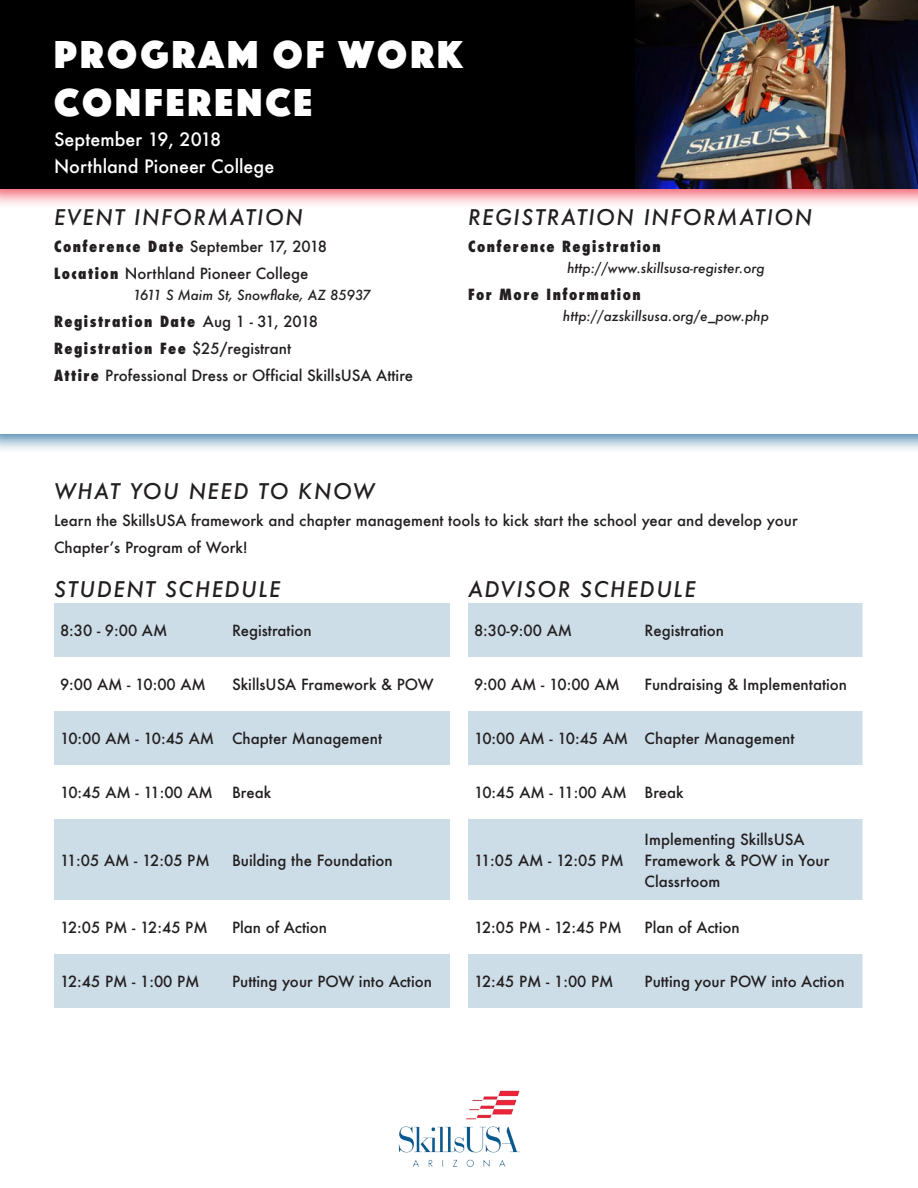
<style>
.page{position:relative;width:918px;height:1188px;background:#fff}
.page>*{position:absolute;margin:0;border:0;box-sizing:border-box;transform-origin:0 0}
.t1{font:40.5px "Phosphate Solid";letter-spacing:.08em;color:#fff}
.t2{font:italic 500 21px "Futura";letter-spacing:.08em;color:#231f20}
.t3{font:500 18px "Futura";color:#fff}
.Body{font:500 15px/21px "Futura";color:#231f20}
.Body-2{font:800 condensed 15px "Futura";letter-spacing:.1em;color:#231f20}
.Subnote{font:italic 500 13.5px "Futura";color:#231f20}
.s1{font-weight:800;font-stretch:condensed}
.s2{font-weight:500;font-stretch:normal}
</style>
<div class="page">
<img style="left:398px;top:1090px;width:122px;height:77px">
<div style="left:0;top:179px;width:918px;height:275px;background:#00538c;opacity:.75"></div>
<div style="left:0;top:189px;width:918px;height:244px;background:#fff"></div>
<div style="left:0;top:0;width:918px;height:210px;background:#ee1b2c;opacity:.75"></div>
<div style="left:0;top:0;width:918px;height:189px;background:#000"></div>
<img style="left:674px;top:0;width:244px;height:189px">
<svg style="left:635px;top:0;width:39px;height:189px"></svg>
<svg style="left:54px;top:603px;width:396px;height:405px;fill:#ccdde8"></svg>
<svg style="left:468px;top:603px;width:394px;height:405px;fill:#ccdde8"></svg>
<p class="t1" style="left:54px;top:25px;width:411px">PROGRAM OF WORK</p>
<p class="t1" style="left:54px;top:73px;width:260px">CONFERENCE</p>
<p class="t3" style="left:54px;top:127px;width:169px">September 19, 2018</p>
<p class="t3" style="left:54px;top:154px;width:222px">Northland Pioneer College</p>
<p class="t2" style="left:54px;top:203px;width:250px">EVENT INFORMATION</p>
<p class="Body" style="left:54px;top:236px;width:275px"><span class="s1">Conference Date</span> September 17, 2018</p>
<p class="Body" style="left:54px;top:263px;width:256px"><span class="s1">Location</span> Northland Pioneer College</p>
<p class="Subnote" style="left:133px;top:286px;width:239px">1611 S Maim St, Snowflake, AZ 85937</p>
<p class="Body-2" style="left:54px;top:311px;width:266px">Registration Date <span class="s2">Aug 1 - 31, 2018</span></p>
<p class="Body-2" style="left:54px;top:338px;width:239px">Registration Fee <span class="s2">$25/registrant</span></p>
<p class="Body" style="left:54px;top:365px;width:361px"><span class="s1">Attire</span> Professional Dress or Official SkillsUSA Attire</p>
<p class="t2" style="left:468px;top:203px;width:346px">REGISTRATION INFORMATION</p>
<p class="Body-2" style="left:468px;top:236px;width:194px">Conference Registration</p>
<p class="Subnote" style="left:567px;top:259px;width:199px">http://www.skillsusa-register.org</p>
<p class="Body-2" style="left:468px;top:284px;width:174px">For More Information</p>
<p class="Subnote" style="left:563px;top:307px;width:208px">http://azskillsusa.org/e_pow.php</p>
<p class="t2" style="left:54px;top:477px;width:322px">WHAT YOU NEED TO KNOW</p>
<p class="Body" style="left:54px;top:507px;width:745px;line-height:27px">Learn the SkillsUSA framework and chapter management tools to kick start the school year and develop your<br>Chapter’s Program of Work!</p>
<p class="t2" style="left:54px;top:575px;width:228px">STUDENT SCHEDULE</p>
<p class="Body" style="left:60px;top:620px;width:109px">8:30 - 9:00 AM</p>
<p class="Body" style="left:232px;top:620px;width:81px">Registration</p>
<p class="Body" style="left:60px;top:674px;width:148px">9:00 AM - 10:00 AM</p>
<p class="Body" style="left:232px;top:674px;width:203px">SkillsUSA Framework &amp; POW</p>
<p class="t2" style="left:468px;top:575px;width:229px">ADVISOR SCHEDULE</p>
<p class="Body" style="left:474px;top:620px;width:100px">8:30-9:00 AM</p>
<p class="Body" style="left:645px;top:620px;width:81px">Registration</p>
<p class="Body" style="left:474px;top:674px;width:148px">9:00 AM - 10:00 AM</p>
<p class="Body" style="left:645px;top:674px;width:204px">Fundraising &amp; Implementation</p>
<p class="Body" style="left:474px;top:728px;width:156px">10:00 AM - 10:45 AM</p>
<p class="Body" style="left:645px;top:728px;width:152px">Chapter Management</p>
<p class="Body" style="left:474px;top:782px;width:155px">10:45 AM - 11:00 AM</p>
<p class="Body" style="left:645px;top:782px;width:41px">Break</p>
<p class="Body" style="left:60px;top:728px;width:156px">10:00 AM - 10:45 AM</p>
<p class="Body" style="left:232px;top:728px;width:152px">Chapter Management</p>
<p class="Body" style="left:60px;top:782px;width:155px">10:45 AM - 11:00 AM</p>
<p class="Body" style="left:232px;top:782px;width:41px">Break</p>
<p class="Body" style="left:60px;top:849px;width:151px">11:05 AM - 12:05 PM</p>
<p class="Body" style="left:232px;top:849px;width:162px">Building the Foundation</p>
<p class="Body" style="left:474px;top:849px;width:151px">11:05 AM - 12:05 PM</p>
<p class="Body" style="left:645px;top:828px;width:186px">Implementing SkillsUSA<br>Framework &amp; POW in Your<br>Classrtoom</p>
<p class="Body" style="left:60px;top:917px;width:149px">12:05 PM - 12:45 PM</p>
<p class="Body" style="left:232px;top:917px;width:97px">Plan of Action</p>
<p class="Body" style="left:474px;top:917px;width:149px">12:05 PM - 12:45 PM</p>
<p class="Body" style="left:645px;top:917px;width:97px">Plan of Action</p>
<p class="Body" style="left:60px;top:971px;width:141px">12:45 PM - 1:00 PM</p>
<p class="Body" style="left:232px;top:971px;width:201px">Putting your POW into Action</p>
<p class="Body" style="left:474px;top:971px;width:141px">12:45 PM - 1:00 PM</p>
<p class="Body" style="left:645px;top:971px;width:201px">Putting your POW into Action</p>
</div>
